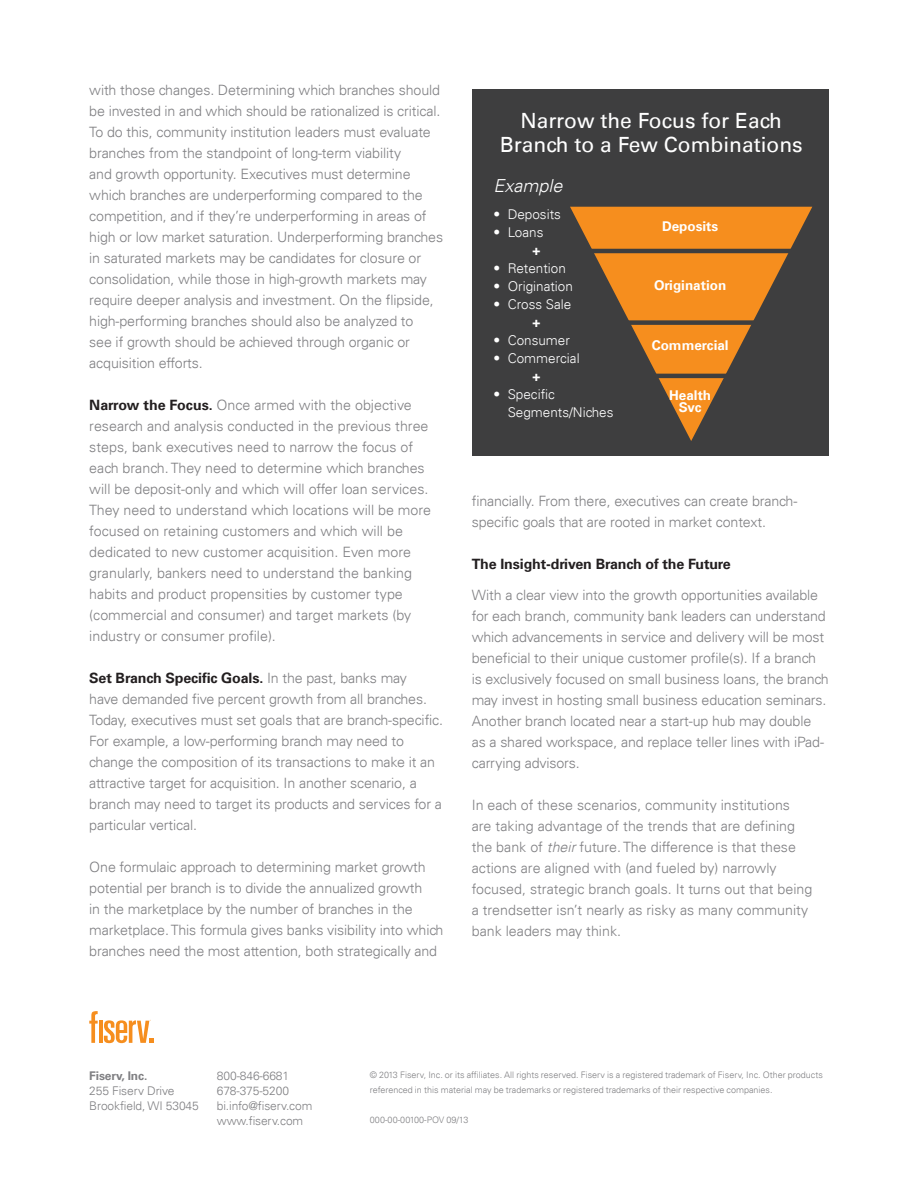
<style>
.page{position:relative;width:918px;height:1188px;background:#fff}
.page>*{position:absolute;margin:0;border:0;box-sizing:border-box;transform-origin:0 0}
.US_FC_black_main_hea{font:21px/24px "Univers LT";color:#fff;text-align:center}
.US_FC_black_main_hea-2{font:italic 300 18px "Univers LT";color:#fff}
.US_BD_grey_body_copy{font:300 14.25px/21px "Univers LT";letter-spacing:-.01em;color:#808083}
.US_SH_black_subheads{font:700 14.25px "Univers LT";letter-spacing:-.01em;color:#231f20}
.US_FC_black_main_hea-3{font:300 13.5px/18px "Univers LT";color:#fff}
.US_FC_black_main_hea-4{font:700 13.5px/12px "Univers LT";color:#fff;text-align:center}
.US_BC_address_8_10_U{font:300 12px/15px "Univers LT";letter-spacing:-.01em;color:#808083}
.t1{font:700 12px "Univers LT";letter-spacing:-.01em;color:#808083}
.t2{font:300 9px/15px "Univers LT";color:#808083}
.s1{font-weight:700;color:#231f20}
.s2{font-style:italic}
</style>
<div class="page">
<svg style="left:89px;top:1011px;width:9px;height:32px"></svg>
<hr style="left:99px;top:1021px;width:3px;height:22px;background:#f68e1e">
<svg style="left:104px;top:1020px;width:49px;height:23px"></svg>
<div style="left:472px;top:89px;width:357px;height:367px;background:#3e3e3f"></div>
<svg style="left:570px;top:207px;width:242px;height:234px"></svg>
<hr style="left:579px;top:249px;width:218px;height:4px;background:#3e3e3f">
<div style="left:579px;top:320px;width:218px;height:5px;background:#3e3e3f"></div>
<hr style="left:579px;top:374px;width:218px;height:4px;background:#3e3e3f">
<p class="US_BD_grey_body_copy" style="left:89px;top:79px;width:353px">with those changes. Determining which branches should be invested in and which should be rationalized is critical.</p>
<p class="US_BD_grey_body_copy" style="left:89px;top:121px;width:355px">To do this, community institution leaders must evaluate branches from the standpoint of long-term viability<br>and growth opportunity. Executives must determine which branches are underperforming compared to the competition, and if they’re underperforming in areas of high or low market saturation. Underperforming branches in saturated markets may be candidates for closure or consolidation, while those in high-growth markets may require deeper analysis and investment. On the flipside, high-performing branches should also be analyzed to<br>see if growth should be achieved through organic or acquisition efforts.</p>
<p class="US_BD_grey_body_copy" style="left:89px;top:394px;width:343px"><span class="s1">Narrow the Focus.</span> Once armed with the objective research and analysis conducted in the previous three steps, bank executives need to narrow the focus of each branch. They need to determine which branches will be deposit-only and which will offer loan services.<br>They need to understand which locations will be more focused on retaining customers and which will be dedicated to new customer acquisition. Even more granularly, bankers need to understand the banking habits and product propensities by customer type (commercial and consumer) and target markets (by industry or consumer profile).</p>
<p class="US_BD_grey_body_copy" style="left:89px;top:667px;width:355px"><span class="s1">Set Branch Specific Goals.</span> In the past, banks may<br>have demanded five percent growth from all branches.<br>Today, executives must set goals that are branch-specific.<br>For example, a low-performing branch may need to change the composition of its transactions to make it an attractive target for acquisition. In another scenario, a branch may need to target its products and services for a particular vertical.</p>
<p class="US_BD_grey_body_copy" style="left:89px;top:856px;width:356px">One formulaic approach to determining market growth potential per branch is to divide the annualized growth<br>in the marketplace by the number of branches in the marketplace. This formula gives banks visibility into which branches need the most attention, both strategically and</p>
<p class="US_FC_black_main_hea" style="left:500px;top:108px;width:305px">Narrow the Focus for Each<br>Branch to a Few Combinations</p>
<p class="US_FC_black_main_hea-2" style="left:493px;top:174px;width:71px">Example</p>
<p class="US_FC_black_main_hea-3" style="left:493px;top:205px;width:69px">• Deposits</p>
<p class="US_FC_black_main_hea-3" style="left:493px;top:223px;width:52px">• Loans</p>
<p class="US_FC_black_main_hea-4" style="left:532px;top:244px;width:9px">+</p>
<p class="US_FC_black_main_hea-3" style="left:493px;top:259px;width:74px">• Retention</p>
<p class="US_FC_black_main_hea-3" style="left:493px;top:277px;width:81px">• Origination</p>
<p class="US_FC_black_main_hea-3" style="left:493px;top:295px;width:80px">• Cross Sale</p>
<p class="US_FC_black_main_hea-4" style="left:532px;top:316px;width:9px">+</p>
<p class="US_FC_black_main_hea-3" style="left:493px;top:331px;width:78px">• Consumer</p>
<p class="US_FC_black_main_hea-3" style="left:493px;top:349px;width:88px">• Commercial</p>
<p class="US_FC_black_main_hea-4" style="left:532px;top:370px;width:9px">+</p>
<p class="US_FC_black_main_hea-3" style="left:508px;top:385px;width:107px;text-indent:-14px">• Specific<br>Segments/Niches</p>
<p class="US_FC_black_main_hea-4" style="left:662px;top:220px;width:58px">Deposits</p>
<p class="US_FC_black_main_hea-4" style="left:654px;top:279px;width:74px">Origination</p>
<p class="US_FC_black_main_hea-4" style="left:652px;top:339px;width:78px">Commercial</p>
<p class="US_FC_black_main_hea-4" style="left:669px;top:390px;width:44px">Health<br>Svc</p>
<p class="US_BD_grey_body_copy" style="left:472px;top:490px;width:327px">financially. From there, executives can create branch&shy;specific goals that are rooted in market context.</p>
<p class="US_SH_black_subheads" style="left:472px;top:555px;width:261px">The Insight-driven Branch of the Future</p>
<p class="US_BD_grey_body_copy" style="left:472px;top:585px;width:358px">With a clear view into the growth opportunities available for each branch, community bank leaders can understand which advancements in service and delivery will be most beneficial to their unique customer profile(s). If a branch is exclusively focused on small business loans, the branch may invest in hosting small business education seminars.<br>Another branch located near a start-up hub may double as a shared workspace, and replace teller lines with iPad&shy;carrying advisors.</p>
<p class="US_BD_grey_body_copy" style="left:472px;top:795px;width:342px">In each of these scenarios, community institutions are taking advantage of the trends that are defining the bank of <span class="s2">their</span> future. The difference is that these actions are aligned with (and fueled by) narrowly focused, strategic branch goals. It turns out that being a trendsetter isn’t nearly as risky as many community bank leaders may think.</p>
<p class="t1" style="left:89px;top:1069px;width:60px">Fiserv, Inc.</p>
<p class="US_BC_address_8_10_U" style="left:89px;top:1083px;width:111px">255 Fiserv Drive<br>Brookfield, WI 53045</p>
<p class="US_BC_address_8_10_U" style="left:217px;top:1068px;width:74px">800-846-6681</p>
<p class="US_BC_address_8_10_U" style="left:217px;top:1083px;width:74px">678-375-5200</p>
<p class="US_BC_address_8_10_U" style="left:217px;top:1098px;width:97px">bi.info@fiserv.com www.fiserv.com</p>
<p class="t2" style="left:370px;top:1067px;width:455px">© 2013 Fiserv, Inc. or its affiliates. All rights reserved. Fiserv is a registered trademark of Fiserv, Inc. Other products referenced in this material may be trademarks or registered trademarks of their respective companies.</p>
<p class="t2" style="left:370px;top:1112px;width:100px">000-00-00100-POV 09/13</p>
</div>
